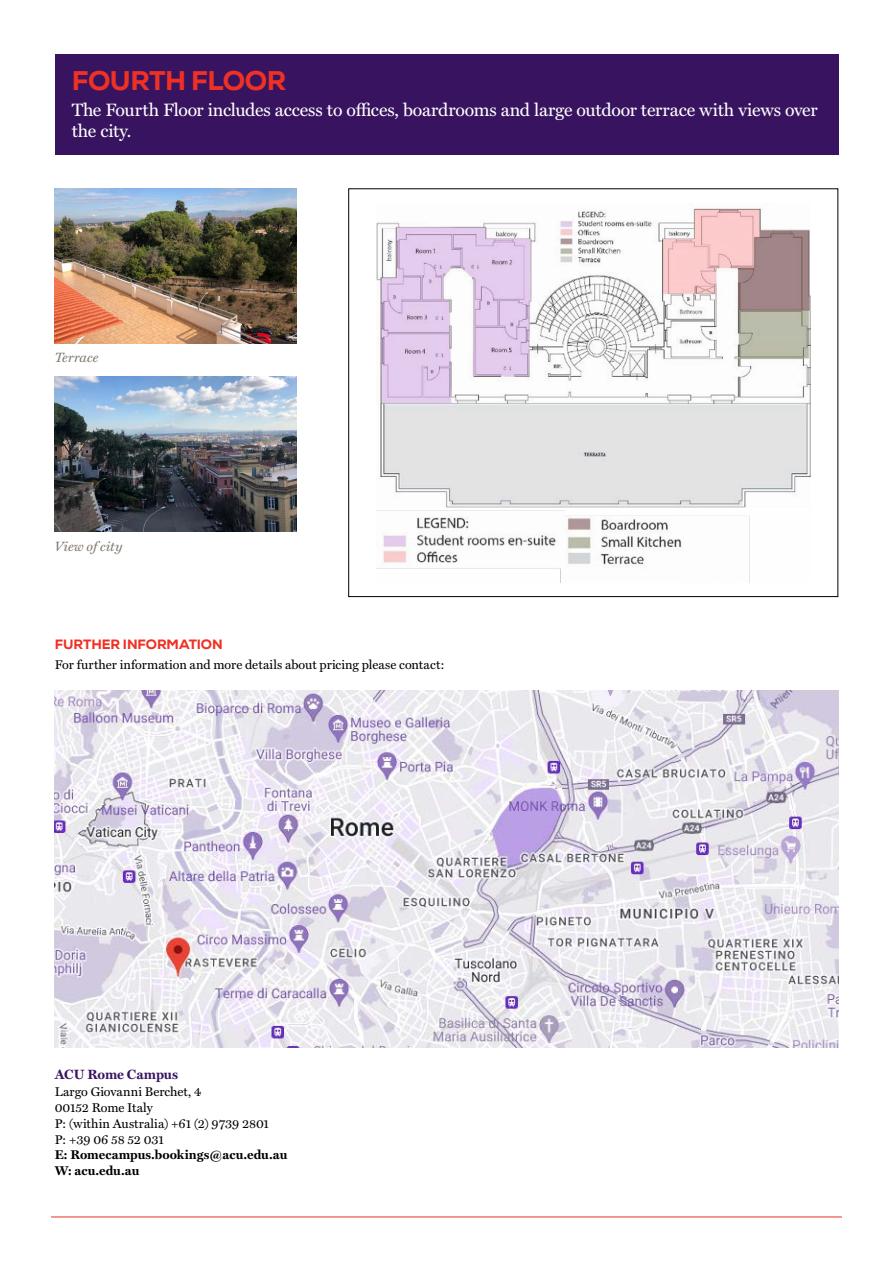
<style>
.page{position:relative;width:893px;height:1263px;background:#fff}
.page>*{position:absolute;margin:0;border:0;box-sizing:border-box;transform-origin:0 0}
.t1{font:800 27px "Nexa";letter-spacing:-.025em;color:#ee3124}
.t2{font:18px/21.6px "Miller Text";letter-spacing:-.01em;color:#fff}
.t3{font:800 13.5px "Nexa";letter-spacing:-.01em;color:#ee3124}
.t4{font:italic 13.5px "Miller Text";letter-spacing:.005em;color:#7f776f}
.t5{font:700 13.5px "Miller Text";letter-spacing:-.01em;color:#381460}
.t6{font:12.75px/15.8px "Miller Text";color:#000}
.t7{font:700 12.75px/15.8px "Miller Text";letter-spacing:.005em;color:#000}
</style>
<div class="page">
<hr style="left:51px;top:1216px;width:791px;height:1px;background:#ee3124">
<div style="left:55px;top:54px;width:783px;height:100px;background:#381460"></div>
<img style="left:55px;top:188px;width:242px;height:156px">
<img style="left:55px;top:377px;width:242px;height:155px">
<img style="left:376px;top:208px;width:434px;height:374px">
<img style="left:55px;top:691px;width:783px;height:356px">
<h1 class="t1" style="left:72px;top:63px;width:216px">FOURTH FLOOR</h1>
<h2 class="t2" style="left:72px;top:98px;width:747px">The Fourth Floor includes access to offices, boardrooms and large outdoor terrace with views over the city.</h2>
<p class="t4" style="left:55px;top:347px;width:45px">Terrace</p>
<p class="t4" style="left:55px;top:535px;width:69px">View of city</p>
<p class="t3" style="left:55px;top:636px;width:169px">FURTHER INFORMATION</p>
<p class="t6" style="left:55px;top:656px;width:391px">For further information and more details about pricing please contact:</p>
<p class="t5" style="left:55px;top:1063px;width:125px">ACU Rome Campus</p>
<p class="t6" style="left:55px;top:1083px;width:216px">Largo Giovanni Berchet, 4<br>00152 Rome Italy<br>P: (within Australia) +61 (2) 9739 2801<br>P: +39 06 58 52 031</p>
<p class="t7" style="left:55px;top:1146px;width:234px">E: Romecampus.bookings@acu.edu.au<br>W: acu.edu.au</p>
</div>
